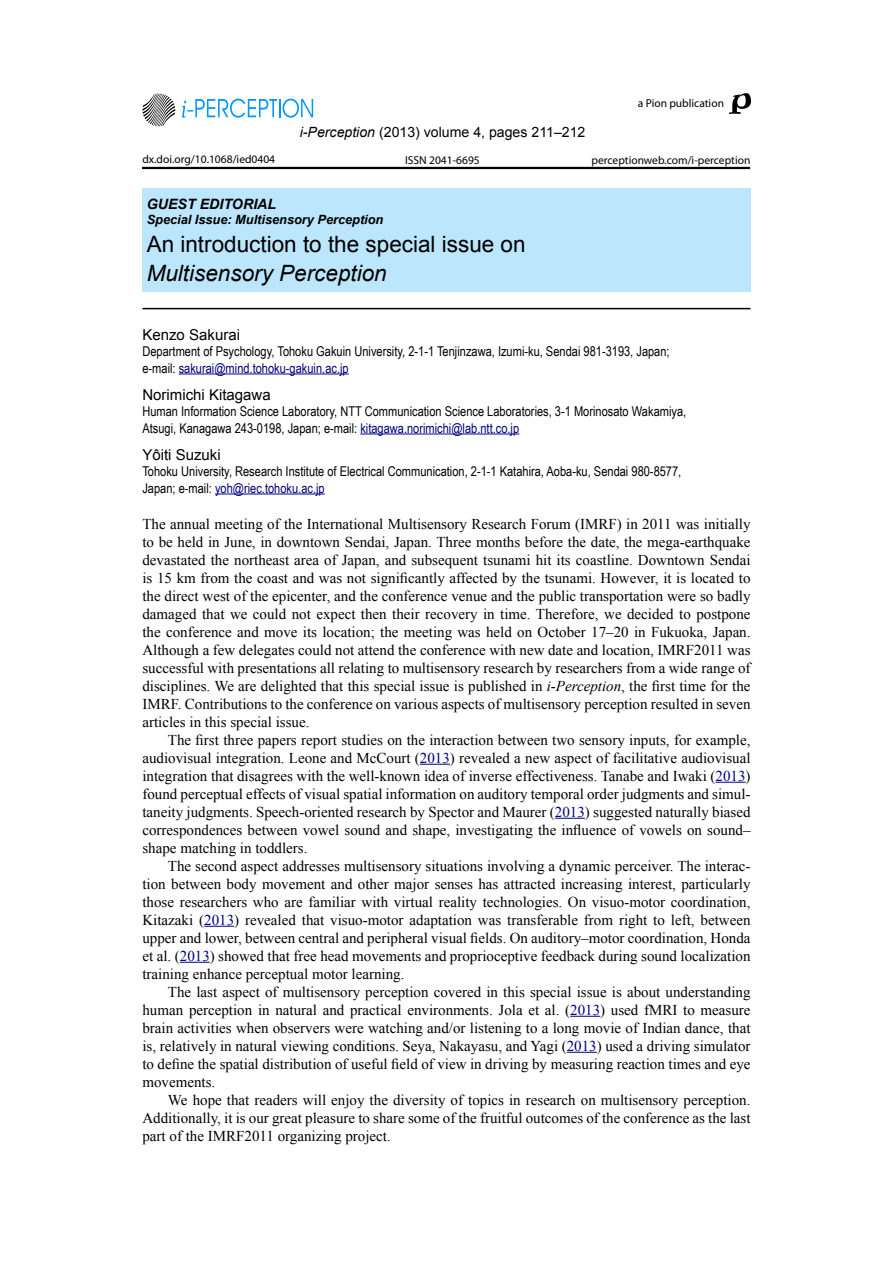
<style>
.page{position:relative;width:893px;height:1263px;background:#fff}
.page>*{position:absolute;margin:0;border:0;box-sizing:border-box;transform-origin:0 0}
.t1{font:22.5px "Arial";color:#000}
.t2{font:italic 22.5px "Arial";color:#000}
.t3{font:15px/18px "Times New Roman";color:#000;text-align:justify}
.t4{font:15px "Arial";color:#000}
.t5{font:italic 700 14.25px "Arial";color:#000}
.t6{font:14.1px "Arial";color:#000}
.t7{font:13.5px/16.5px "Arial Narrow";color:#000}
.t8{font:italic 700 12.75px "Arial";color:#000}
.t9{font:11.55px "Myriad Pro";color:#000}
.s1{font-style:italic}
.s2{color:#000080}
</style>
<div class="page">
<svg style="left:182px;top:99px;width:131px;height:19px"></svg>
<svg style="left:142px;top:94px;width:33px;height:32px"></svg>
<svg style="left:729px;top:94px;width:21px;height:20px"></svg>
<hr style="left:142px;top:167px;width:608px;height:2px;background:#000">
<hr style="left:179px;top:373px;width:170px;height:1px;background:#000080">
<hr style="left:360px;top:433px;width:159px;height:1px;background:#000080">
<hr style="left:215px;top:493px;width:110px;height:1px;background:#000080">
<hr style="left:420px;top:764px;width:30px;height:1px;background:#000080">
<hr style="left:715px;top:782px;width:30px;height:1px;background:#000080">
<hr style="left:555px;top:818px;width:30px;height:1px;background:#000080">
<hr style="left:204px;top:926px;width:30px;height:1px;background:#000080">
<hr style="left:180px;top:962px;width:30px;height:1px;background:#000080">
<hr style="left:570px;top:1016px;width:30px;height:1px;background:#000080">
<hr style="left:567px;top:1052px;width:30px;height:1px;background:#000080">
<div style="left:142px;top:188px;width:608px;height:103px;background:#bce6fb"></div>
<hr style="left:142px;top:308px;width:608px;height:1px;background:#000">
<p class="t6" style="left:300px;top:123px;width:287px"><span class="s1">i-Perception</span> (2013) volume 4, pages 211–212</p>
<p class="t9" style="left:638px;top:96px;width:88px">a Pion publication</p>
<p class="t9" style="left:142px;top:152px;width:134px">dx.doi.org/10.1068/ied0404</p>
<p class="t9" style="left:405px;top:153px;width:76px">ISSN 2041-6695</p>
<p class="t9" style="left:591px;top:153px;width:160px">perceptionweb.com/i-perception</p>
<p class="t5" style="left:147px;top:194px;width:131px">GUEST EDITORIAL</p>
<p class="t8" style="left:147px;top:211px;width:238px">Special Issue: Multisensory Perception</p>
<h1 class="t1" style="left:147px;top:230px;width:380px">An introduction to the special issue on</h1>
<h1 class="t2" style="left:147px;top:258px;width:242px">Multisensory Perception</h1>
<p class="t4" style="left:142px;top:324px;width:99px">Kenzo Sakurai</p>
<p class="t7" style="left:142px;top:342px;width:529px">Department of Psychology, Tohoku Gakuin University, 2-1-1 Tenjinzawa, Izumi-ku, Sendai 981-3193, Japan; e-mail: <span class="s2">sakurai@mind.tohoku-gakuin.ac.jp</span></p>
<p class="t4" style="left:142px;top:384px;width:130px">Norimichi Kitagawa</p>
<p class="t7" style="left:142px;top:402px;width:545px">Human Information Science Laboratory, NTT Communication Science Laboratories, 3-1 Morinosato Wakamiya,<br>Atsugi, Kanagawa 243-0198, Japan; e-mail: <span class="s2">kitagawa.norimichi@lab.ntt.co.jp</span></p>
<p class="t4" style="left:142px;top:444px;width:80px">Yôiti Suzuki</p>
<p class="t7" style="left:142px;top:462px;width:540px">Tohoku University, Research Institute of Electrical Communication, 2-1-1 Katahira, Aoba-ku, Sendai 980-8577,<br>Japan; e-mail: <span class="s2">yoh@riec.tohoku.ac.jp</span></p>
<p class="t3" style="left:142px;top:514px;width:610px">The annual meeting of the International Multisensory Research Forum (IMRF) in 2011 was initially to be held in June, in downtown Sendai, Japan. Three months before the date, the mega-earthquake devastated the northeast area of Japan, and subsequent tsunami hit its coastline. Downtown Sendai is 15 km from the coast and was not significantly affected by the tsunami. However, it is located to the direct west of the epicenter, and the conference venue and the public transportation were so badly damaged that we could not expect then their recovery in time. Therefore, we decided to postpone the conference and move its location; the meeting was held on October 17–20 in Fukuoka, Japan.<br>Although a few delegates could not attend the conference with new date and location, IMRF2011 was successful with presentations all relating to multisensory research by researchers from a wide range of disciplines. We are delighted that this special issue is published in <span class="s1">i-Perception</span>, the first time for the IMRF. Contributions to the conference on various aspects of multisensory perception resulted in seven articles in this special issue.</p>
<p class="t3" style="left:142px;top:730px;width:610px;text-indent:26px">The first three papers report studies on the interaction between two sensory inputs, for example, audiovisual integration. Leone and McCourt (<span class="s2">2013</span>) revealed a new aspect of facilitative audiovisual integration that disagrees with the well-known idea of inverse effectiveness. Tanabe and Iwaki (<span class="s2">2013</span>) found perceptual effects of visual spatial information on auditory temporal order judgments and simul&shy;taneity judgments. Speech-oriented research by Spector and Maurer (<span class="s2">2013</span>) suggested naturally biased correspondences between vowel sound and shape, investigating the influence of vowels on sound– shape matching in toddlers.</p>
<p class="t3" style="left:142px;top:856px;width:610px;text-indent:26px">The second aspect addresses multisensory situations involving a dynamic perceiver. The interac&shy;tion between body movement and other major senses has attracted increasing interest, particularly those researchers who are familiar with virtual reality technologies. On visuo-motor coordination, Kitazaki (<span class="s2">2013</span>) revealed that visuo-motor adaptation was transferable from right to left, between upper and lower, between central and peripheral visual fields. On auditory–motor coordination, Honda et al. (<span class="s2">2013</span>) showed that free head movements and proprioceptive feedback during sound localization training enhance perceptual motor learning.</p>
<p class="t3" style="left:142px;top:982px;width:610px;text-indent:26px">The last aspect of multisensory perception covered in this special issue is about understanding human perception in natural and practical environments. Jola et al. (<span class="s2">2013</span>) used fMRI to measure brain activities when observers were watching and/or listening to a long movie of Indian dance, that is, relatively in natural viewing conditions. Seya, Nakayasu, and Yagi (<span class="s2">2013</span>) used a driving simulator to define the spatial distribution of useful field of view in driving by measuring reaction times and eye movements.</p>
<p class="t3" style="left:142px;top:1090px;width:610px;text-indent:26px">We hope that readers will enjoy the diversity of topics in research on multisensory perception.<br>Additionally, it is our great pleasure to share some of the fruitful outcomes of the conference as the last part of the IMRF2011 organizing project.</p>
</div>
